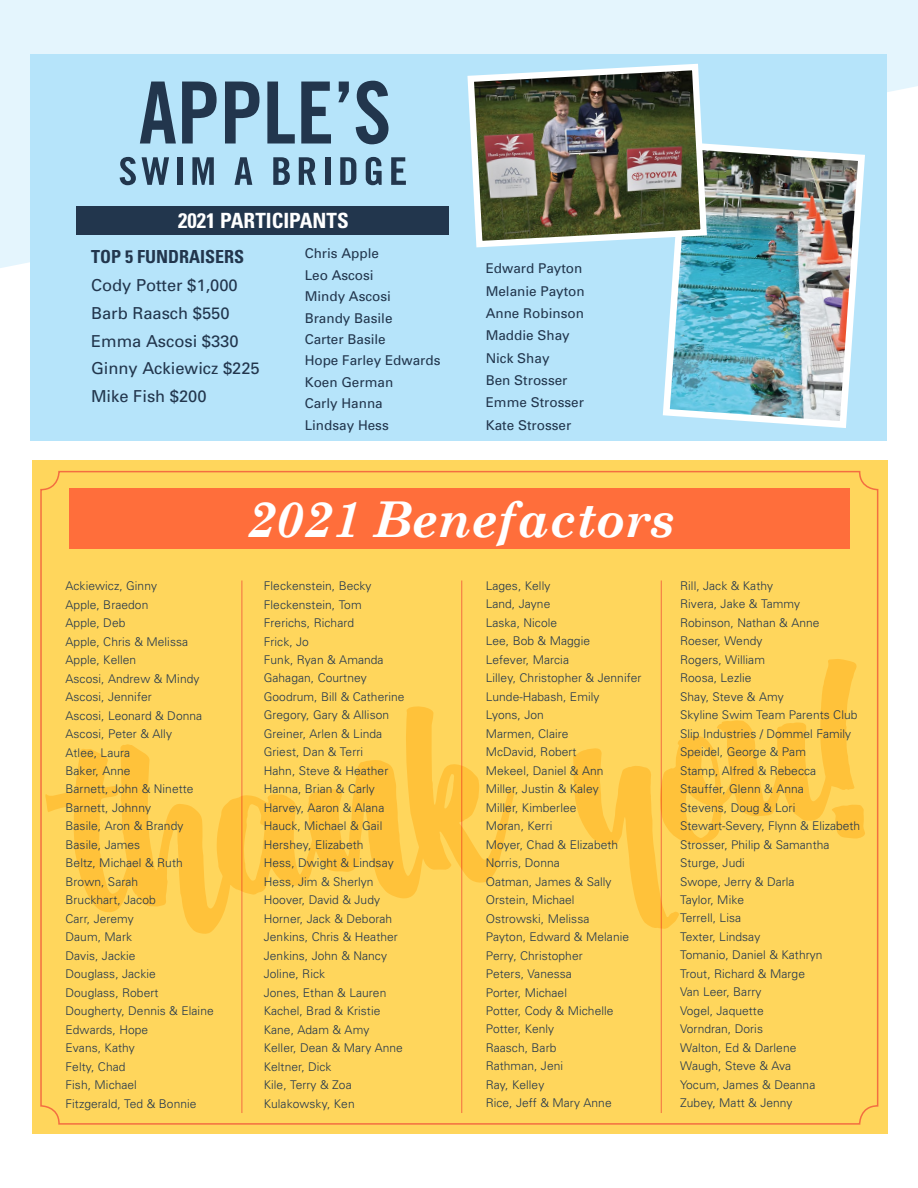
<style>
.page{position:relative;width:918px;height:1188px;background:#fff}
.page>*{position:absolute;margin:0;border:0;box-sizing:border-box;transform-origin:0 0}
.t1{font:italic 700 49.5px "Century Schoolbook";color:#fff}
.t2{font:700 condensed 21px "Univers";color:#fff}
.t3{font:700 condensed 18px "Univers";color:#22364d}
.t4{font:16.5px/27.8px "Univers";color:#22364d}
.t5{font:13.5px/21.5px "Univers";color:#22364d}
.t6{font:300 12px/18.5px "Univers";letter-spacing:.005em;color:#22364d}
</style>
<div class="page">
<svg style="left:0;top:0;width:918px;height:268px;background:#e6f5fd"></svg>
<div style="left:31px;top:54px;width:856px;height:387px;background:#b6e4fa"></div>
<div style="left:32px;top:460px;width:855px;height:674px;background:#ffd65c"></div>
<div style="left:69px;top:489px;width:781px;height:60px;background:#ff6e3b"></div>
<hr style="left:242px;top:580px;width:1px;height:533px;background:#f36e41">
<hr style="left:461px;top:580px;width:1px;height:533px;background:#f36e41">
<hr style="left:661px;top:580px;width:1px;height:533px;background:#f36e41">
<svg style="left:45px;top:659px;width:820px;height:276px"></svg>
<img style="left:662px;top:144px;width:203px;height:284px">
<img style="left:467px;top:63px;width:243px;height:188px">
<svg style="left:140px;top:82px;width:36px;height:62px"></svg>
<svg style="left:182px;top:82px;width:35px;height:62px"></svg>
<svg style="left:225px;top:82px;width:35px;height:62px"></svg>
<svg style="left:267px;top:82px;width:28px;height:62px"></svg>
<svg style="left:301px;top:82px;width:30px;height:62px"></svg>
<svg style="left:338px;top:82px;width:11px;height:20px"></svg>
<svg style="left:356px;top:81px;width:33px;height:63px"></svg>
<svg style="left:120px;top:157px;width:16px;height:28px"></svg>
<svg style="left:142px;top:157px;width:27px;height:28px"></svg>
<div style="left:177px;top:157px;width:6px;height:28px;background:#22364d"></div>
<svg style="left:192px;top:157px;width:22px;height:28px"></svg>
<svg style="left:235px;top:157px;width:17px;height:28px"></svg>
<svg style="left:273px;top:157px;width:17px;height:28px"></svg>
<svg style="left:299px;top:157px;width:17px;height:28px"></svg>
<div style="left:325px;top:157px;width:5px;height:28px;background:#22364d"></div>
<svg style="left:340px;top:157px;width:16px;height:28px"></svg>
<svg style="left:366px;top:157px;width:16px;height:28px"></svg>
<svg style="left:391px;top:157px;width:15px;height:28px"></svg>
<div style="left:77px;top:206px;width:372px;height:28px;background:#22364d"></div>
<h2 class="t2" style="left:178px;top:208px;width:172px">2021 PARTICIPANTS</h2>
<h3 class="t3" style="left:91px;top:246px;width:155px">TOP 5 FUNDRAISERS</h3>
<h3 class="t4" style="left:91px;top:271px;width:170px">Cody Potter $1,000<br>Barb Raasch $550<br>Emma Ascosi $330<br>Ginny Ackiewicz $225<br>Mike Fish $200</h3>
<p class="t5" style="left:305px;top:243px;width:137px">Chris Apple<br>Leo Ascosi<br>Mindy Ascosi<br>Brandy Basile<br>Carter Basile<br>Hope Farley Edwards<br>Koen German<br>Carly Hanna<br>Lindsay Hess</p>
<p class="t5" style="left:486px;top:257px;width:101px;line-height:22.4px">Edward Payton<br>Melanie Payton<br>Anne Robinson<br>Maddie Shay<br>Nick Shay<br>Ben Strosser<br>Emme Strosser<br>Kate Strosser</p>
<h1 class="t1" style="left:247px;top:488px;width:429px">2021 Benefactors</h1>
<p class="t6" style="left:66px;top:576px;width:150px">Ackiewicz, Ginny<br>Apple, Braedon<br>Apple, Deb<br>Apple, Chris &amp; Melissa<br>Apple, Kellen<br>Ascosi, Andrew &amp; Mindy<br>Ascosi, Jennifer<br>Ascosi, Leonard &amp; Donna<br>Ascosi, Peter &amp; Ally<br>Atlee, Laura<br>Baker, Anne<br>Barnett, John &amp; Ninette<br>Barnett, Johnny<br>Basile, Aron &amp; Brandy<br>Basile, James<br>Beltz, Michael &amp; Ruth<br>Brown, Sarah<br>Bruckhart, Jacob<br>Carr, Jeremy<br>Daum, Mark<br>Davis, Jackie<br>Douglass, Jackie<br>Douglass, Robert<br>Dougherty, Dennis &amp; Elaine<br>Edwards, Hope<br>Evans, Kathy<br>Felty, Chad<br>Fish, Michael<br>Fitzgerald, Ted &amp; Bonnie</p>
<p class="t6" style="left:264px;top:576px;width:142px">Fleckenstein, Becky<br>Fleckenstein, Tom<br>Frerichs, Richard<br>Frick, Jo<br>Funk, Ryan &amp; Amanda<br>Gahagan, Courtney<br>Goodrum, Bill &amp; Catherine<br>Gregory, Gary &amp; Allison<br>Greiner, Arlen &amp; Linda<br>Griest, Dan &amp; Terri<br>Hahn, Steve &amp; Heather<br>Hanna, Brian &amp; Carly<br>Harvey, Aaron &amp; Alana<br>Hauck, Michael &amp; Gail<br>Hershey, Elizabeth<br>Hess, Dwight &amp; Lindsay<br>Hess, Jim &amp; Sherlyn<br>Hoover, David &amp; Judy<br>Horner, Jack &amp; Deborah<br>Jenkins, Chris &amp; Heather<br>Jenkins, John &amp; Nancy<br>Joline, Rick<br>Jones, Ethan &amp; Lauren<br>Kachel, Brad &amp; Kristie<br>Kane, Adam &amp; Amy<br>Keller, Dean &amp; Mary Anne<br>Keltner, Dick<br>Kile, Terry &amp; Zoa<br>Kulakowsky, Ken</p>
<p class="t6" style="left:486px;top:576px;width:157px">Lages, Kelly<br>Land, Jayne<br>Laska, Nicole<br>Lee, Bob &amp; Maggie<br>Lefever, Marcia<br>Lilley, Christopher &amp; Jennifer<br>Lunde-Habash, Emily<br>Lyons, Jon<br>Marmen, Claire<br>McDavid, Robert<br>Mekeel, Daniel &amp; Ann<br>Miller, Justin &amp; Kaley<br>Miller, Kimberlee<br>Moran, Kerri<br>Moyer, Chad &amp; Elizabeth<br>Norris, Donna<br>Oatman, James &amp; Sally<br>Orstein, Michael<br>Ostrowski, Melissa<br>Payton, Edward &amp; Melanie<br>Perry, Christopher<br>Peters, Vanessa<br>Porter, Michael<br>Potter, Cody &amp; Michelle<br>Potter, Kenly<br>Raasch, Barb<br>Rathman, Jeni<br>Ray, Kelley<br>Rice, Jeff &amp; Mary Anne</p>
<p class="t6" style="left:680px;top:576px;width:181px">Rill, Jack &amp; Kathy<br>Rivera, Jake &amp; Tammy<br>Robinson, Nathan &amp; Anne<br>Roeser, Wendy<br>Rogers, William<br>Roosa, Lezlie<br>Shay, Steve &amp; Amy<br>Skyline Swim Team Parents Club<br>Slip Industries / Dommel Family<br>Speidel, George &amp; Pam<br>Stamp, Alfred &amp; Rebecca<br>Stauffer, Glenn &amp; Anna<br>Stevens, Doug &amp; Lori<br>Stewart-Severy, Flynn &amp; Elizabeth<br>Strosser, Philip &amp; Samantha<br>Sturge, Judi<br>Swope, Jerry &amp; Darla<br>Taylor, Mike<br>Terrell, Lisa<br>Texter, Lindsay<br>Tomanio, Daniel &amp; Kathryn<br>Trout, Richard &amp; Marge<br>Van Leer, Barry<br>Vogel, Jaquette<br>Vorndran, Doris<br>Walton, Ed &amp; Darlene<br>Waugh, Steve &amp; Ava<br>Yocum, James &amp; Deanna<br>Zubey, Matt &amp; Jenny</p>
</div>
